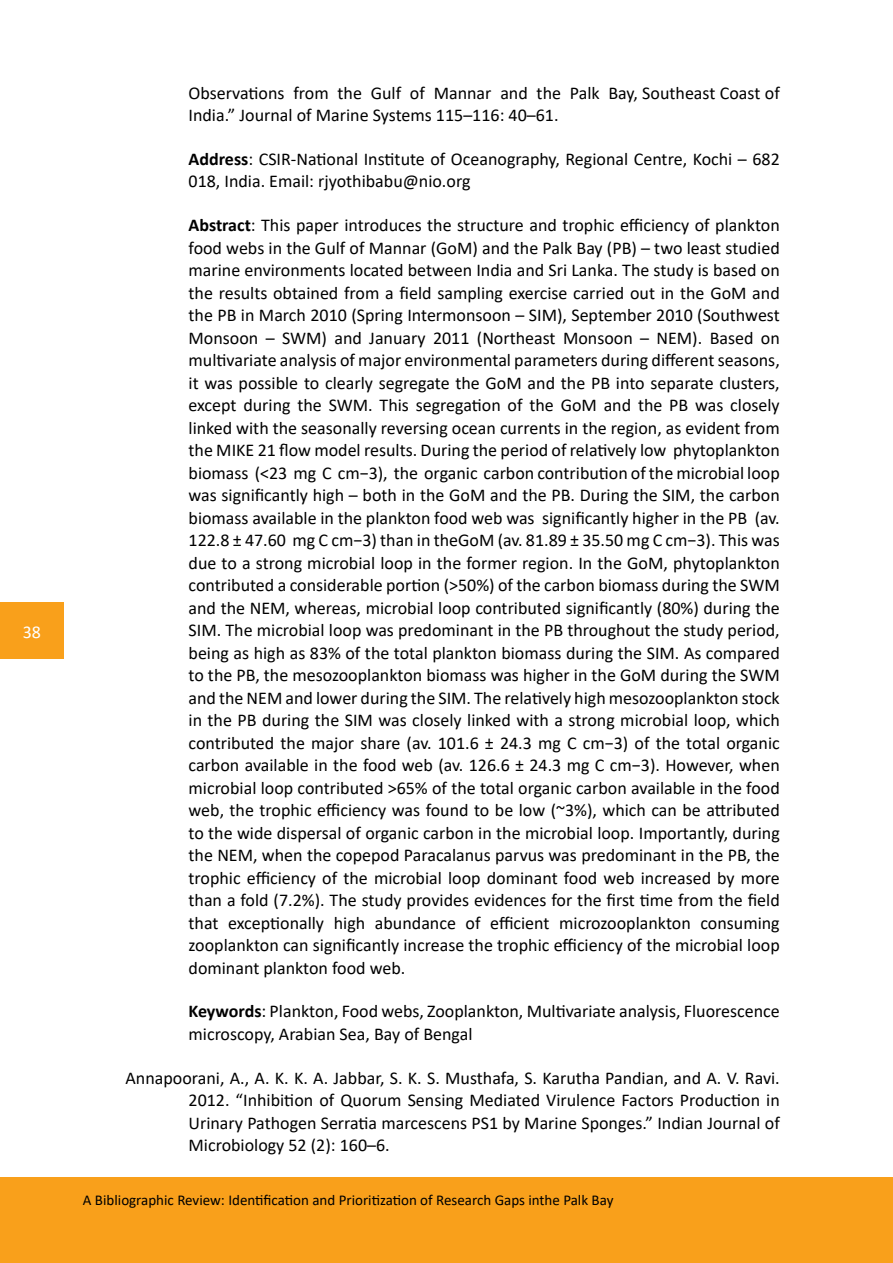
<style>
.page{position:relative;width:893px;height:1263px;background:#fff}
.page>*{position:absolute;margin:0;border:0;box-sizing:border-box;transform-origin:0 0}
.t1{font:18px/22.5px "Calibri";color:#000}
.t2{font:18px "Calibri";color:#fff}
.t3{font:15px "Calibri";color:#000}
.s1{font-weight:700}
</style>
<div class="page">
<div style="left:0;top:1177px;width:893px;height:86px;background:#f9a01b"></div>
<div style="left:0;top:602px;width:64px;height:56px;background:#f9a01b"></div>
<p class="t2" style="left:23px;top:619px;width:20px">38</p>
<p class="t1" style="left:189px;top:81px;width:593px">Observations from the Gulf of Mannar and the Palk Bay, Southeast Coast of<br>India.” Journal of Marine Systems 115–116: 40–61.</p>
<p class="t1" style="left:189px;top:147px;width:593px"><span class="s1">Address</span>: CSIR-National Institute of Oceanography, Regional Centre, Kochi – 682<br>018, India. Email: rjyothibabu@nio.org</p>
<p class="t1" style="left:189px;top:213px;width:593px;text-align:justify"><span class="s1">Abstract</span>: This paper introduces the structure and trophic efficiency of plankton food webs in the Gulf of Mannar (GoM) and the Palk Bay (PB) – two least studied marine environments located between India and Sri Lanka. The study is based on the results obtained from a field sampling exercise carried out in the GoM and the PB in March 2010 (Spring Intermonsoon – SIM), September 2010 (Southwest Monsoon – SWM) and January 2011 (Northeast Monsoon – NEM). Based on multivariate analysis of major environmental parameters during different seasons, it was possible to clearly segregate the GoM and the PB into separate clusters, except during the SWM. This segregation of the GoM and the PB was closely linked with the seasonally reversing ocean currents in the region, as evident from the MIKE 21 flow model results. During the period of relatively low phytoplankton biomass (&lt;23 mg C cm−3), the organic carbon contribution of the microbial loop was significantly high – both in the GoM and the PB. During the SIM, the carbon biomass available in the plankton food web was significantly higher in the PB (av.<br>122.8 ± 47.60 mg C cm−3) than in theGoM (av. 81.89 ± 35.50 mg C cm−3). This was due to a strong microbial loop in the former region. In the GoM, phytoplankton contributed a considerable portion (&gt;50%) of the carbon biomass during the SWM and the NEM, whereas, microbial loop contributed significantly (80%) during the SIM. The microbial loop was predominant in the PB throughout the study period, being as high as 83% of the total plankton biomass during the SIM. As compared to the PB, the mesozooplankton biomass was higher in the GoM during the SWM and the NEM and lower during the SIM. The relatively high mesozooplankton stock in the PB during the SIM was closely linked with a strong microbial loop, which contributed the major share (av. 101.6 ± 24.3 mg C cm−3) of the total organic carbon available in the food web (av. 126.6 ± 24.3 mg C cm−3). However, when microbial loop contributed &gt;65% of the total organic carbon available in the food web, the trophic efficiency was found to be low (~3%), which can be attributed to the wide dispersal of organic carbon in the microbial loop. Importantly, during the NEM, when the copepod Paracalanus parvus was predominant in the PB, the trophic efficiency of the microbial loop dominant food web increased by more than a fold (7.2%). The study provides evidences for the first time from the field that exceptionally high abundance of efficient microzooplankton consuming zooplankton can significantly increase the trophic efficiency of the microbial loop dominant plankton food web.</p>
<p class="t1" style="left:189px;top:1000px;width:593px"><span class="s1">Keywords</span>: Plankton, Food webs, Zooplankton, Multivariate analysis, Fluorescence microscopy, Arabian Sea, Bay of Bengal</p>
<p class="t1" style="left:189px;top:1066px;width:593px;text-align:justify;text-indent:-63px">Annapoorani, A., A. K. K. A. Jabbar, S. K. S. Musthafa, S. Karutha Pandian, and A. V. Ravi.<br>2012. “Inhibition of Quorum Sensing Mediated Virulence Factors Production in Urinary Pathogen Serratia marcescens PS1 by Marine Sponges.” Indian Journal of Microbiology 52 (2): 160–6.</p>
<p class="t3" style="left:83px;top:1190px;width:532px">A Bibliographic Review: Identification and Prioritization of Research Gaps inthe Palk Bay</p>
</div>
